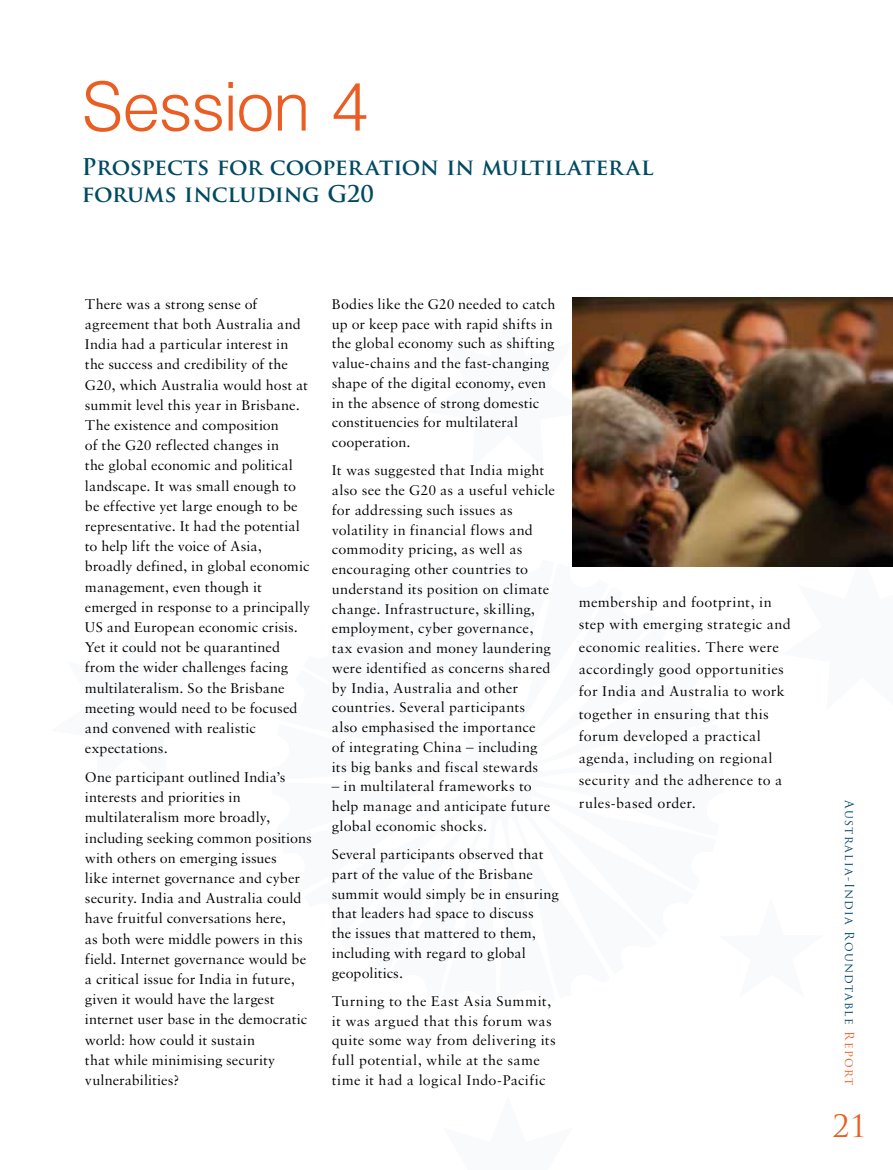
<style>
.page{position:relative;width:893px;height:1170px;background:#fff}
.page>*{position:absolute;margin:0;border:0;box-sizing:border-box;transform-origin:0 0}
.t1{font:300 67.5px "Helvetica";letter-spacing:-.02em;color:#ea5e24}
.t2{font:30px "Trajan Pro";color:#ea5e24}
.t3{font:700 22.5px/27px "Trajan Pro";letter-spacing:-.015em;color:#004a61}
.t4{font:15px/20.2px "Sabon MT Std";letter-spacing:.01em;color:#000}
.t5{font:12px "Trajan Pro";letter-spacing:.11em;color:#00446a}
.s1{color:#ea5e24}
</style>
<div class="page">
<svg style="left:572px;top:311px;width:1px;height:157px"></svg>
<svg style="left:782px;top:566px;width:111px;height:1px"></svg>
<img style="left:573px;top:298px;width:320px;height:268px">
<h1 class="t1" style="left:82px;top:49px;width:288px">Session 4</h1>
<h3 class="t3" style="left:82px;top:153px;width:573px">Prospects for cooperation in multilateral forums including G20</h3>
<p class="t4" style="left:85px;top:293px;width:227px">There was a strong sense of agreement that both Australia and<br>India had a particular interest in the success and credibility of the<br>G20, which Australia would host at summit level this year in Brisbane.<br>The existence and composition<br>of the G20 reflected changes in<br>the global economic and political landscape. It was small enough to be effective yet large enough to be representative. It had the potential to help lift the voice of Asia, broadly defined, in global economic management, even though it emerged in response to a principally<br>US and European economic crisis.<br>Yet it could not be quarantined from the wider challenges facing multilateralism. So the Brisbane meeting would need to be focused and convened with realistic expectations.</p>
<p class="t4" style="left:85px;top:766px;width:228px">One participant outlined India’s interests and priorities in multilateralism more broadly, including seeking common positions with others on emerging issues<br>like internet governance and cyber security. India and Australia could have fruitful conversations here,<br>as both were middle powers in this field. Internet governance would be a critical issue for India in future, given it would have the largest internet user base in the democratic world: how could it sustain<br>that while minimising security vulnerabilities?</p>
<p class="t4" style="left:332px;top:294px;width:225px;line-height:19.8px">Bodies like the G20 needed to catch up or keep pace with rapid shifts in the global economy such as shifting value-chains and the fast-changing shape of the digital economy, even in the absence of strong domestic constituencies for multilateral cooperation.</p>
<p class="t4" style="left:332px;top:460px;width:225px;line-height:19.8px">It was suggested that India might also see the G20 as a useful vehicle for addressing such issues as volatility in financial flows and commodity pricing, as well as encouraging other countries to understand its position on climate change. Infrastructure, skilling, employment, cyber governance, tax evasion and money laundering were identified as concerns shared by India, Australia and other countries. Several participants<br>also emphasised the importance<br>of integrating China – including its big banks and fiscal stewards</p>
<p class="t4" style="left:332px;top:776px;width:220px;line-height:19.8px">– in multilateral frameworks to help manage and anticipate future global economic shocks.</p>
<p class="t4" style="left:332px;top:844px;width:228px;line-height:19.8px">Several participants observed that part of the value of the Brisbane summit would simply be in ensuring that leaders had space to discuss<br>the issues that mattered to them, including with regard to global geopolitics.</p>
<p class="t4" style="left:332px;top:990px;width:225px;line-height:19.8px">Turning to the East Asia Summit, it was argued that this forum was quite some way from delivering its full potential, while at the same time it had a logical Indo-Pacific</p>
<p class="t4" style="left:579px;top:590px;width:214px;line-height:22.4px">membership and footprint, in step with emerging strategic and economic realities. There were accordingly good opportunities for India and Australia to work together in ensuring that this forum developed a practical agenda, including on regional security and the adherence to a rules-based order.</p>
<p class="t5" style="left:857px;top:799px;width:286px;rotate:90deg">Australia-India Roundtable <span class="s1">Report</span></p>
<h2 class="t2" style="left:833px;top:1107px;width:36px">21</h2>
</div>
